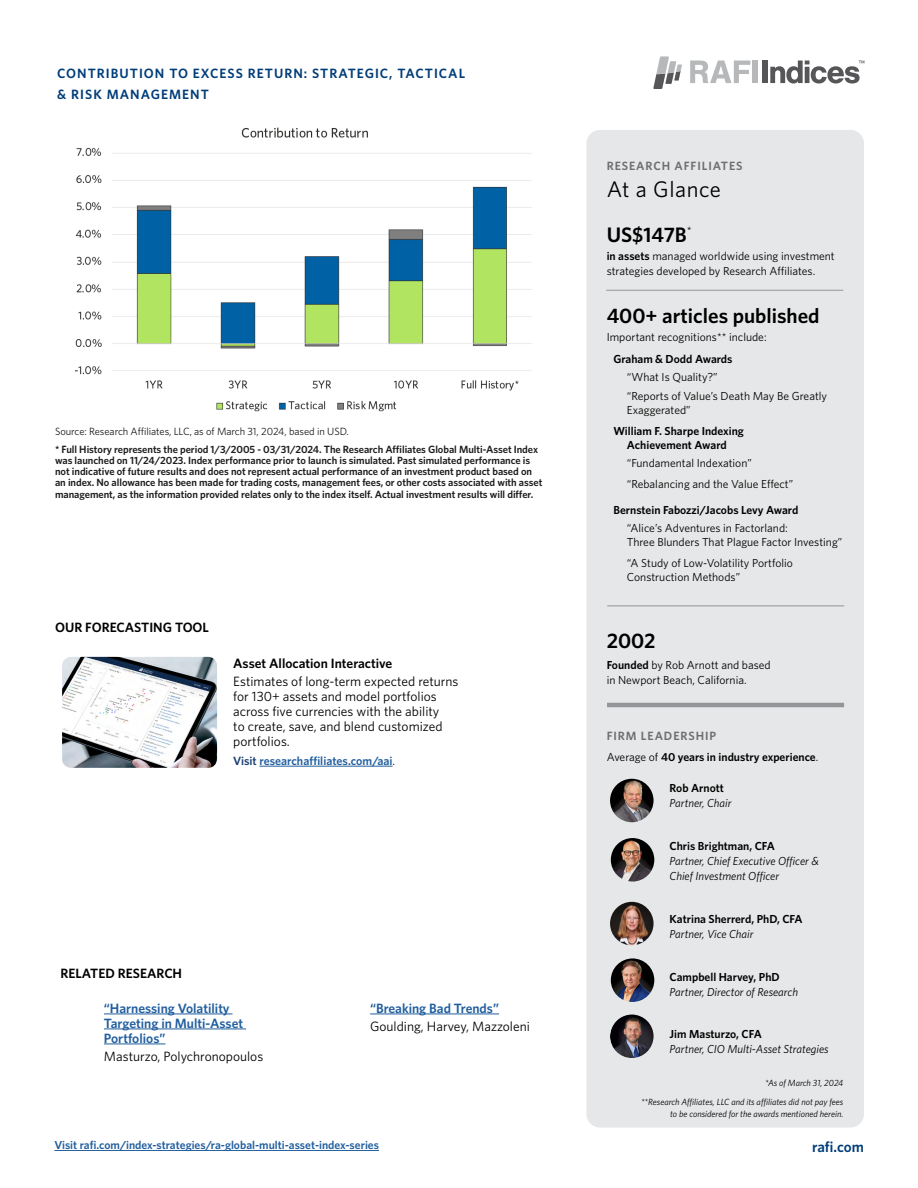
<style>
.page{position:relative;width:918px;height:1188px;background:#fff}
.page>*{position:absolute;margin:0;border:0;box-sizing:border-box;transform-origin:0 0}
.t1{font:22.5px "Whitney";letter-spacing:.025em;color:#000}
.t2{font:600 21px "Whitney";color:#000}
.t3{font:600 15px "Whitney";letter-spacing:-.005em;color:#003d78}
.t4{font:13.5px/15px "Whitney";color:#000}
.t5{font:600 13.5px/15px "Whitney";color:#215e9e}
.t6{font:600 13.5px/20.2px "Whitney";letter-spacing:.075em;color:#003d78}
.t7{font:600 13.5px "Whitney";color:#000}
.t8{font:600 12px "Whitney";letter-spacing:.075em;color:#6d6e71}
.t9{font:600 12px "Whitney";color:#215e9e}
.t10{font:11.7px/15px "Whitney";color:#000}
.t11{font:600 11.7px/14px "Whitney";color:#000;text-align:center}
.t12{font:italic 11.7px/15px "Whitney";color:#000}
.t13{font:600 11.7px "Whitney";color:#215e9e}
.t14{font:600 10.5px/11.2px "Whitney";letter-spacing:-.005em;color:#1c1c1c}
.t15{font:10.5px "Whitney";letter-spacing:-.005em;color:#1c1c1c}
.t16{font:italic 9px/12px "Whitney";color:#000;text-align:right}
.s1{color:#1c4076}
.s2{font-weight:400;color:#000}
.s3{font-weight:600}
.s4{font-weight:400}
</style>
<div class="page">
<div style="left:586px;top:130px;width:278px;height:998px;background:#e6e7e8;border-radius:14px"></div>
<hr style="left:606px;top:290px;width:237px;height:1px;background:#939598">
<hr style="left:607px;top:606px;width:237px;height:1px;background:#939598">
<hr style="left:607px;top:703px;width:237px;height:4px;background:#939598">
<img style="left:610px;top:779px;width:44px;height:43px;border-radius:22px">
<img style="left:610px;top:902px;width:44px;height:43px;border-radius:22px">
<img style="left:611px;top:838px;width:43px;height:44px;border-radius:22px">
<img style="left:611px;top:958px;width:43px;height:44px;border-radius:22px">
<div style="left:753px;top:61px;width:5px;height:22px;background:#b6b8ba"></div>
<div style="left:762px;top:61px;width:5px;height:22px;background:#565659"></div>
<svg style="left:653px;top:56px;width:29px;height:33px"></svg>
<svg style="left:690px;top:61px;width:60px;height:22px"></svg>
<svg style="left:770px;top:60px;width:94px;height:24px"></svg>
<hr style="left:259px;top:766px;width:134px;height:1px;background:#215e9e">
<img style="left:62px;top:657px;width:155px;height:111px">
<hr style="left:104px;top:1014px;width:129px;height:1px;background:#215e9e">
<hr style="left:104px;top:1029px;width:142px;height:1px;background:#215e9e">
<hr style="left:104px;top:1044px;width:61px;height:1px;background:#215e9e">
<hr style="left:370px;top:1014px;width:129px;height:1px;background:#215e9e">
<img style="left:610px;top:1015px;width:44px;height:43px;border-radius:22px">
<img style="left:75px;top:127px;width:457px;height:285px">
<hr style="left:54px;top:1150px;width:325px;height:1px;background:#215e9e">
<p class="t6" style="left:57px;top:63px;width:409px">CONTRIBUTION TO EXCESS RETURN: STRATEGIC, TACTICAL &amp; RISK MANAGEMENT</p>
<p class="t15" style="left:55px;top:424px;width:295px">Source: Research Affiliates, LLC, as of March 31, 2024, based in USD.</p>
<p class="t14" style="left:55px;top:443px;width:489px">* Full History represents the period 1/3/2005 - 03/31/2024. The Research Affiliates Global Multi-Asset Index was launched on 11/24/2023. Index performance prior to launch is simulated. Past simulated performance is not indicative of future results and does not represent actual performance of an investment product based on an index. No allowance has been made for trading costs, management fees, or other costs associated with asset management, as the information provided relates only to the index itself. Actual investment results will differ.</p>
<p class="t7" style="left:55px;top:618px;width:156px">OUR FORECASTING TOOL</p>
<p class="t7" style="left:233px;top:654px;width:161px">Asset Allocation Interactive</p>
<p class="t4" style="left:233px;top:673px;width:227px">Estimates of long-term expected returns for 130+ assets and model portfolios across five currencies with the ability<br>to create, save, and blend customized portfolios.</p>
<p class="t9" style="left:233px;top:753px;width:163px"><span class="s1">Visit</span> researchaffiliates.com/aai<span class="s2">.</span></p>
<p class="t7" style="left:60px;top:964px;width:123px">RELATED RESEARCH</p>
<p class="t5" style="left:104px;top:1000px;width:141px">“Harnessing Volatility<br>Targeting in Multi-Asset<br>Portfolios”</p>
<p class="t4" style="left:104px;top:1049px;width:161px">Masturzo, Polychronopoulos</p>
<p class="t5" style="left:370px;top:1000px;width:130px">“Breaking Bad Trends”</p>
<p class="t4" style="left:370px;top:1019px;width:161px">Goulding, Harvey, Mazzoleni</p>
<p class="t13" style="left:54px;top:1137px;width:326px">Visit rafi.com/index-strategies/ra-global-multi-asset-index-series</p>
<p class="t8" style="left:607px;top:157px;width:137px">RESEARCH AFFILIATES</p>
<h1 class="t1" style="left:607px;top:174px;width:116px">At a Glance</h1>
<h2 class="t2" style="left:607px;top:220px;width:87px">US$147B<sup>*</sup></h2>
<p class="t10" style="left:607px;top:248px;width:230px"><span class="s3">in assets</span> managed worldwide using investment strategies developed by Research Affiliates.</p>
<h2 class="t2" style="left:607px;top:301px;width:215px">400+ articles published</h2>
<p class="t10" style="left:607px;top:329px;width:161px">Important recognitions** include:</p>
<p class="t11" style="left:613px;top:352px;width:121px">Graham &amp; Dodd Awards</p>
<p class="t10" style="left:627px;top:368px;width:202px;line-height:18.5px">“What Is Quality?”<br>“Reports of Value’s Death May Be Greatly</p>
<p class="t10" style="left:627px;top:402px;width:65px">Exaggerated”</p>
<p class="t11" style="left:613px;top:424px;width:132px">William F. Sharpe Indexing<br>Achievement Award</p>
<p class="t10" style="left:627px;top:452px;width:168px;line-height:21px">“Fundamental Indexation” “Rebalancing and the Value Effect”</p>
<p class="t11" style="left:613px;top:503px;width:186px">Bernstein Fabozzi/Jacobs Levy Award</p>
<p class="t10" style="left:627px;top:521px;width:217px;line-height:14px">“Alice’s Adventures in Factorland:<br>Three Blunders That Plague Factor Investing”</p>
<p class="t10" style="left:627px;top:556px;width:168px;line-height:14px">“A Study of Low-Volatility Portfolio<br>Construction Methods”</p>
<h2 class="t2" style="left:607px;top:627px;width:50px">2002</h2>
<p class="t10" style="left:607px;top:658px;width:166px"><span class="s3">Founded</span> by Rob Arnott and based in Newport Beach, California.</p>
<p class="t8" style="left:607px;top:728px;width:111px">FIRM LEADERSHIP</p>
<p class="t11" style="left:607px;top:750px;width:213px"><span class="s4">Average of</span> 40 years in industry experience<span class="s4">.</span></p>
<p class="t11" style="left:643px;top:781px;width:83px">• Rob Arnott</p>
<p class="t12" style="left:670px;top:796px;width:63px">Partner, Chair</p>
<p class="t11" style="left:643px;top:839px;width:134px">• Chris Brightman, CFA</p>
<p class="t12" style="left:670px;top:853px;width:151px">Partner, Chief Executive Officer &amp;<br>Chief Investment Officer</p>
<p class="t11" style="left:643px;top:912px;width:162px">• Katrina Sherrerd, PhD, CFA</p>
<p class="t12" style="left:670px;top:926px;width:85px">Partner, Vice Chair</p>
<p class="t11" style="left:643px;top:969px;width:139px">• Campbell Harvey, PhD</p>
<p class="t12" style="left:670px;top:984px;width:130px">Partner, Director of Research</p>
<p class="t11" style="left:643px;top:1027px;width:121px">• Jim Masturzo, CFA</p>
<p class="t12" style="left:670px;top:1042px;width:161px">Partner, CIO Multi-Asset Strategies</p>
<p class="t16" style="left:765px;top:1077px;width:80px">*As of March 31, 2024</p>
<p class="t16" style="left:641px;top:1096px;width:204px">**Research Affiliates, LLC and its affiliates did not pay fees to be considered for the awards mentioned herein.</p>
<h3 class="t3" style="left:812px;top:1137px;width:53px">rafi.com</h3>
</div>
